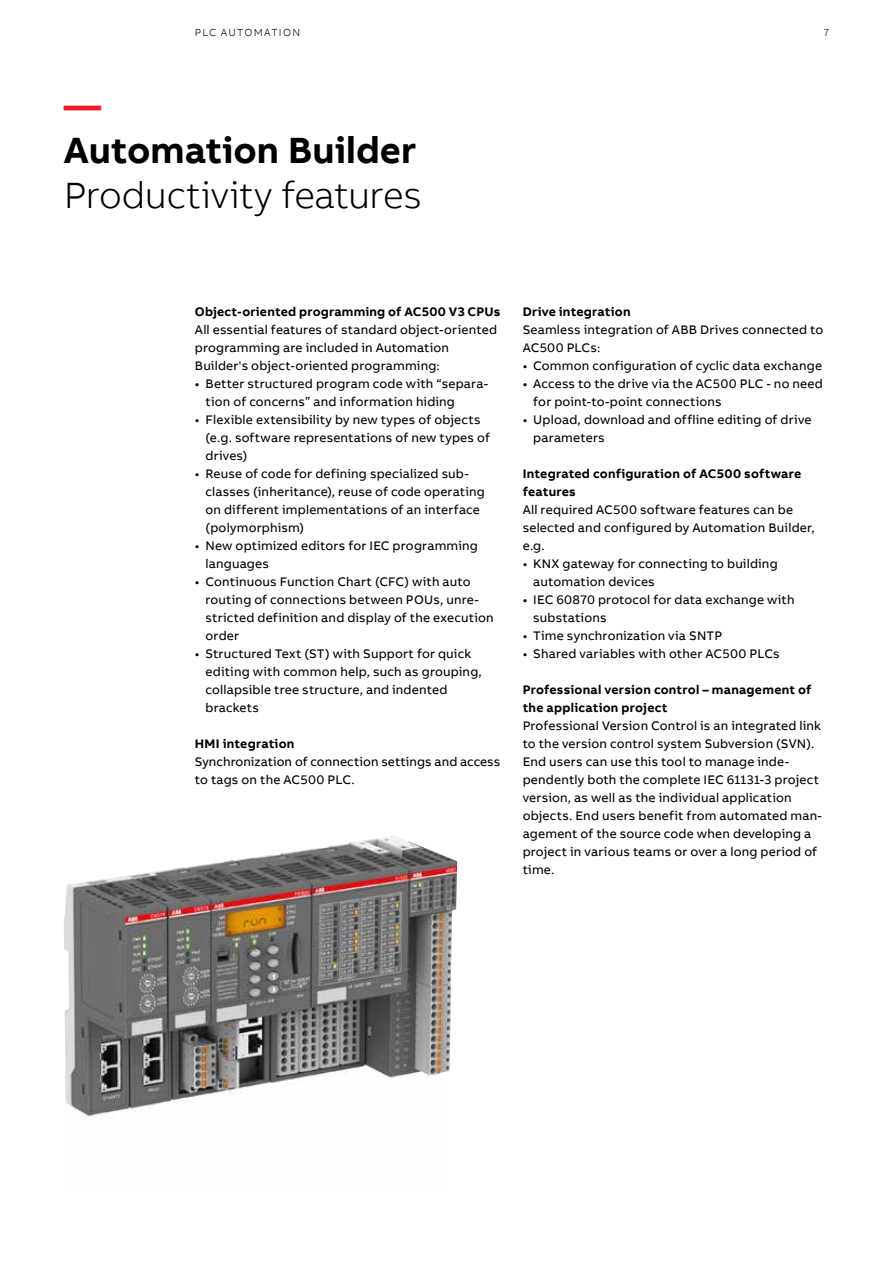
<style>
.page{position:relative;width:893px;height:1263px;background:#fff}
.page>*{position:absolute;margin:0;border:0;box-sizing:border-box;transform-origin:0 0}
.t1{font:300 37.5px "AB Bvoice";letter-spacing:-.01em;color:#000}
.t2{font:700 37.5px "AB Bvoice";color:#000}
.t3{font:700 37.5px "AB Bvoice";color:#ed1c29}
.t4{font:12.75px/18px "AB Bvoice";letter-spacing:.015em;color:#000}
.t5{font:700 12.75px/18px "AB Bvoice";letter-spacing:.015em;color:#000}
.t6{font:300 10.5px "AB Bvoice";letter-spacing:.12em;color:#000}
</style>
<div class="page">
<img style="left:64px;top:836px;width:393px;height:282px">
<p class="t6" style="left:195px;top:26px;width:107px">PLC AUTOMATION</p>
<p class="t6" style="left:824px;top:26px;width:7px">7</p>
<h1 class="t3" style="left:64px;top:81px;width:39px">—</h1>
<h1 class="t2" style="left:64px;top:126px;width:354px">Automation Builder</h1>
<h1 class="t1" style="left:64px;top:173px;width:360px">Productivity features</h1>
<p class="t5" style="left:195px;top:302px;width:307px">Object-oriented programming of AC500 V3 CPUs</p>
<p class="t4" style="left:195px;top:321px;width:304px">All essential features of standard object-oriented programming are included in Automation<br>Builder's object-oriented programming:</p>
<p class="t4" style="left:206px;top:375px;width:284px;text-indent:-11px">• Better structured program code with “separa&shy;tion of concerns” and information hiding</p>
<p class="t4" style="left:206px;top:411px;width:286px;text-indent:-11px">• Flexible extensibility by new types of objects (e.g. software representations of new types of drives)</p>
<p class="t4" style="left:206px;top:465px;width:281px;text-indent:-11px">• Reuse of code for defining specialized sub&shy;classes (inheritance), reuse of code operating on different implementations of an interface (polymorphism)</p>
<p class="t4" style="left:206px;top:537px;width:274px;text-indent:-11px">• New optimized editors for IEC programming languages</p>
<p class="t4" style="left:206px;top:573px;width:290px;text-indent:-11px">• Continuous Function Chart (CFC) with auto routing of connections between POUs, unre&shy;stricted definition and display of the execution order</p>
<p class="t4" style="left:206px;top:645px;width:278px;text-indent:-11px">• Structured Text (ST) with Support for quick editing with common help, such as grouping, collapsible tree structure, and indented brackets</p>
<p class="t5" style="left:195px;top:735px;width:101px">HMI integration</p>
<p class="t4" style="left:195px;top:753px;width:307px">Synchronization of connection settings and access to tags on the AC500 PLC.</p>
<p class="t5" style="left:523px;top:303px;width:109px">Drive integration</p>
<p class="t4" style="left:523px;top:321px;width:302px">Seamless integration of ABB Drives connected to<br>AC500 PLCs:</p>
<p class="t4" style="left:523px;top:357px;width:301px">• Common configuration of cyclic data exchange</p>
<p class="t4" style="left:533px;top:375px;width:291px;text-indent:-11px">• Access to the drive via the AC500 PLC - no need for point-to-point connections</p>
<p class="t4" style="left:533px;top:411px;width:280px;text-indent:-11px">• Upload, download and offline editing of drive parameters</p>
<p class="t5" style="left:523px;top:465px;width:280px">Integrated configuration of AC500 software features</p>
<p class="t4" style="left:523px;top:501px;width:294px">All required AC500 software features can be selected and configured by Automation Builder, e.g.</p>
<p class="t4" style="left:533px;top:555px;width:246px;text-indent:-11px">• KNX gateway for connecting to building automation devices</p>
<p class="t4" style="left:533px;top:591px;width:263px;text-indent:-11px">• IEC 60870 protocol for data exchange with substations</p>
<p class="t4" style="left:523px;top:627px;width:201px">• Time synchronization via SNTP</p>
<p class="t4" style="left:523px;top:645px;width:259px">• Shared variables with other AC500 PLCs</p>
<p class="t5" style="left:523px;top:681px;width:290px">Professional version control – management of the application project</p>
<p class="t4" style="left:523px;top:717px;width:301px">Professional Version Control is an integrated link to the version control system Subversion (SVN).<br>End users can use this tool to manage inde&shy;pendently both the complete IEC 61131-3 project version, as well as the individual application objects. End users benefit from automated man&shy;agement of the source code when developing a project in various teams or over a long period of time.</p>
</div>
